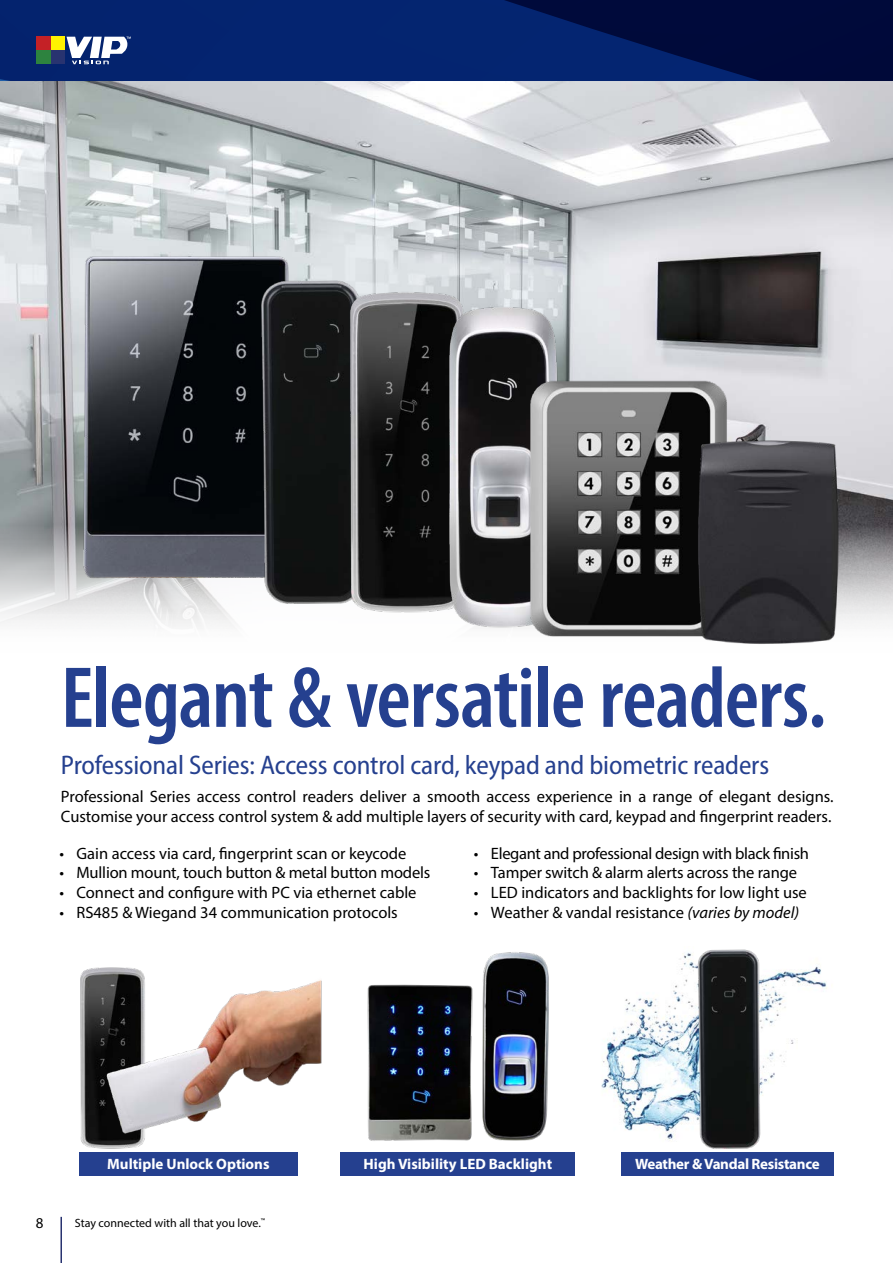
<style>
.page{position:relative;width:893px;height:1263px;background:#fff}
.page>*{position:absolute;margin:0;border:0;box-sizing:border-box;transform-origin:0 0}
.t1{font:600 condensed 87.45px "Myriad Pro";letter-spacing:-.015em;color:#25408f}
.t2{font:semi-condensed 27px "Myriad Pro";letter-spacing:-.005em;color:#25408f}
.t3{font:16.5px/19.8px "Myriad Pro";color:#000}
.t4{font:16.5px "Myriad Pro";letter-spacing:-.02em;color:#000}
.t5{font:700 15px "Myriad Pro";color:#fff}
.t6{font:700 15px "Myriad Pro";letter-spacing:-.02em;color:#fff}
.t7{font:15px "Myriad Pro";color:#000}
.t8{font:12px "Myriad Pro";color:#000}
.s1{font-style:italic}
</style>
<div class="page">
<svg style="left:0;top:0;width:893px;height:81px;background:#021c5f"></svg>
<hr style="left:60px;top:1217px;width:2px;height:46px;background:#283370">
<div style="left:36px;top:37px;width:14px;height:13px;background:#c42126"></div>
<div style="left:36px;top:51px;width:14px;height:13px;background:#2d833f"></div>
<div style="left:51px;top:37px;width:14px;height:13px;background:#fff200"></div>
<div style="left:51px;top:51px;width:14px;height:13px;background:#283370"></div>
<svg style="left:67px;top:37px;width:64px;height:27px"></svg>
<img style="left:0;top:81px;width:893px;height:546px">
<img style="left:601px;top:952px;width:227px;height:188px">
<img style="left:80px;top:967px;width:64px;height:182px">
<div style="left:79px;top:1152px;width:219px;height:23px;background:#25408f"></div>
<div style="left:621px;top:1152px;width:213px;height:23px;background:#25408f"></div>
<div style="left:340px;top:1152px;width:235px;height:23px;background:#25408f"></div>
<img style="left:367px;top:984px;width:106px;height:157px">
<img style="left:482px;top:952px;width:67px;height:188px">
<img style="left:83px;top:254px;width:206px;height:325px">
<img style="left:245px;top:273px;width:132px;height:337px">
<img style="left:347px;top:289px;width:118px;height:325px">
<img style="left:445px;top:304px;width:115px;height:324px">
<img style="left:527px;top:379px;width:201px;height:258px">
<img style="left:694px;top:436px;width:148px;height:208px">
<img style="left:689px;top:949px;width:81px;height:200px">
<img style="left:99px;top:976px;width:223px;height:165px">
<h1 class="t1" style="left:61px;top:644px;width:767px">Elegant &amp; versatile readers.</h1>
<h2 class="t2" style="left:61px;top:748px;width:710px">Professional Series: Access control card, keypad and biometric readers</h2>
<p class="t3" style="left:61px;top:786px;width:774px">Professional Series access control readers deliver a smooth access experience in a range of elegant designs.<br>Customise your access control system &amp; add multiple layers of security with card, keypad and fingerprint readers.</p>
<p class="t3" style="left:59px;top:843px;width:349px">• Gain access via card, fingerprint scan or keycode</p>
<p class="t3" style="left:59px;top:863px;width:372px">• Mullion mount, touch button &amp; metal button models</p>
<p class="t3" style="left:59px;top:882px;width:359px">• Connect and configure with PC via ethernet cable</p>
<p class="t3" style="left:59px;top:902px;width:340px">• RS485 &amp; Wiegand 34 communication protocols</p>
<p class="t4" style="left:474px;top:843px;width:337px">• Elegant and professional design with black finish</p>
<p class="t3" style="left:474px;top:863px;width:325px">• Tamper switch &amp; alarm alerts across the range</p>
<p class="t3" style="left:474px;top:882px;width:334px">• LED indicators and backlights for low light use</p>
<p class="t3" style="left:474px;top:902px;width:327px">• Weather &amp; vandal resistance <span class="s1">(varies by model)</span></p>
<p class="t5" style="left:107px;top:1154px;width:164px">Multiple Unlock Options</p>
<p class="t5" style="left:364px;top:1154px;width:190px">High Visibility LED Backlight</p>
<p class="t6" style="left:635px;top:1154px;width:186px">Weather &amp; Vandal Resistance</p>
<p class="t7" style="left:36px;top:1214px;width:9px">8</p>
<p class="t8" style="left:75px;top:1215px;width:192px">Stay connected with all that you love.<sup>™</sup></p>
</div>
